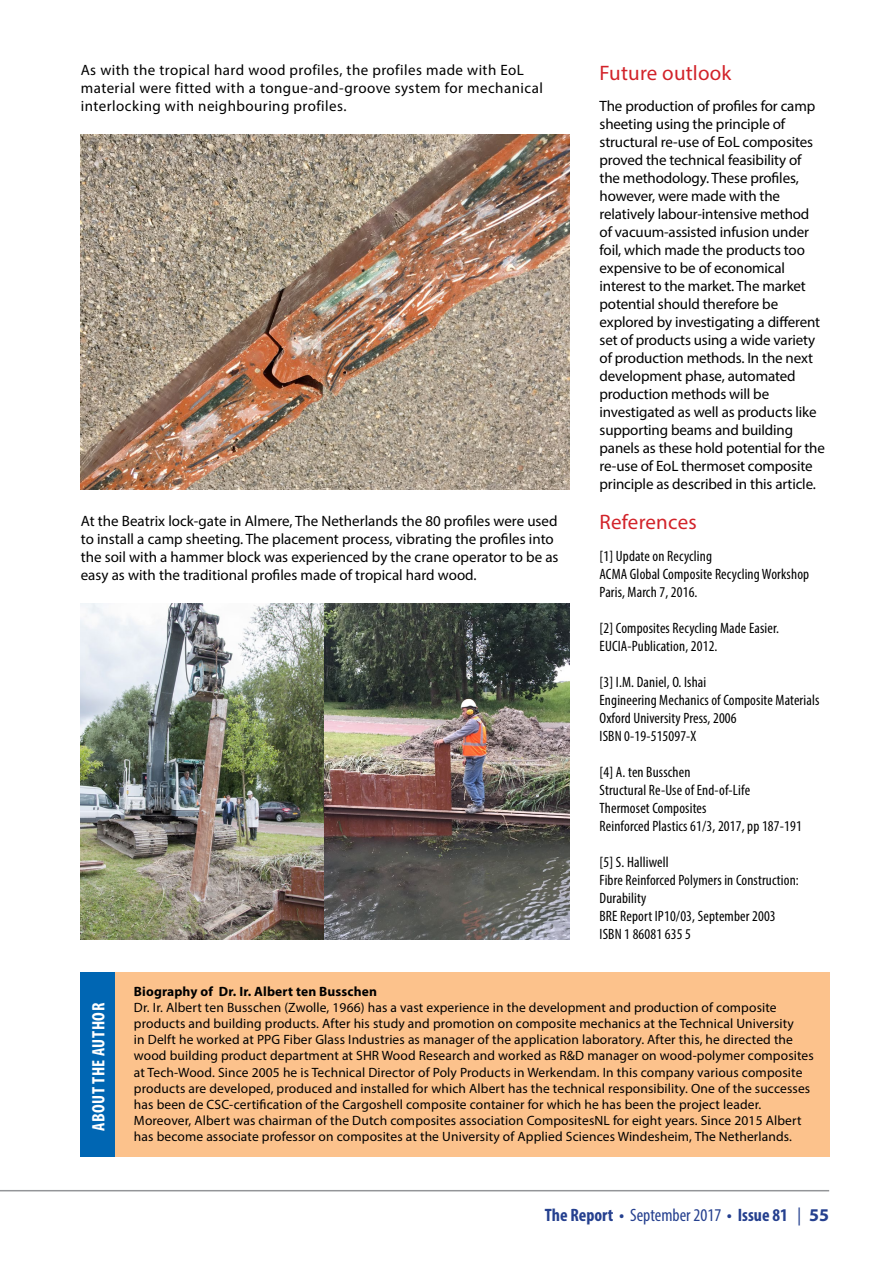
<style>
.page{position:relative;width:893px;height:1263px;background:#fff}
.page>*{position:absolute;margin:0;border:0;box-sizing:border-box;transform-origin:0 0}
.t1{font:21px "Myriad Pro";letter-spacing:.01em;color:#d2232a}
.t2{font:700 condensed 18px "Myriad Pro";color:#25408f}
.t3{font:700 condensed 18px "Myriad Pro";letter-spacing:.03em;color:#fff}
.t4{font:15px/18px "Myriad Pro";letter-spacing:-.01em;color:#000}
.t5{font:condensed 15px/18px "Myriad Pro";letter-spacing:.01em;color:#000}
.t6{font:15px/18px "Myriad Pro";letter-spacing:.03em;color:#000}
.t7{font:13.5px/16.2px "Myriad Pro";letter-spacing:.01em;color:#000}
.t8{font:700 13.5px "Myriad Pro";letter-spacing:.01em;color:#000}
.s1{font-weight:400}
.s2{font-weight:400;font-stretch:normal}
.s3{font-stretch:normal}
</style>
<div class="page">
<hr style="left:0;top:1190px;width:829px;height:1px;background:#939598">
<div style="left:115px;top:972px;width:714px;height:185px;background:#fcc28c"></div>
<img style="left:81px;top:134px;width:489px;height:355px">
<img style="left:81px;top:604px;width:243px;height:335px">
<img style="left:324px;top:604px;width:246px;height:335px">
<div style="left:81px;top:972px;width:34px;height:185px;background:#0066b3"></div>
<p class="t6" style="left:81px;top:61px;width:464px">As with the tropical hard wood profiles, the profiles made with EoL material were fitted with a tongue-and-groove system for mechanical interlocking with neighbouring profiles.</p>
<p class="t4" style="left:81px;top:511px;width:479px">At the Beatrix lock-gate in Almere, The Netherlands the 80 profiles were used to install a camp sheeting. The placement process, vibrating the profiles into the soil with a hammer block was experienced by the crane operator to be as easy as with the traditional profiles made of tropical hard wood.</p>
<h1 class="t1" style="left:600px;top:60px;width:133px">Future outlook</h1>
<p class="t4" style="left:600px;top:97px;width:227px">The production of profiles for camp sheeting using the principle of structural re-use of EoL composites proved the technical feasibility of the methodology. These profiles, however, were made with the relatively labour-intensive method of vacuum-assisted infusion under foil, which made the products too expensive to be of economical interest to the market. The market potential should therefore be explored by investigating a different set of products using a wide variety of production methods. In the next development phase, automated production methods will be investigated as well as products like supporting beams and building panels as these hold potential for the re-use of EoL thermoset composite principle as described in this article.</p>
<h1 class="t1" style="left:600px;top:509px;width:99px">References</h1>
<p class="t5" style="left:600px;top:547px;width:211px">[1] Update on Recycling<br>ACMA Global Composite Recycling Workshop<br>Paris, March 7, 2016.</p>
<p class="t5" style="left:600px;top:619px;width:181px">[2] Composites Recycling Made Easier.<br>EUCIA-Publication, 2012.</p>
<p class="t5" style="left:600px;top:673px;width:221px">[3] I.M. Daniel, O. Ishai<br>Engineering Mechanics of Composite Materials<br>Oxford University Press, 2006<br>ISBN 0-19-515097-X</p>
<p class="t5" style="left:600px;top:763px;width:204px">[4] A. ten Busschen<br>Structural Re-Use of End-of-Life<br>Thermoset Composites<br>Reinforced Plastics 61/3, 2017, pp 187-191</p>
<p class="t5" style="left:600px;top:853px;width:201px">[5] S. Halliwell<br>Fibre Reinforced Polymers in Construction:<br>Durability<br>BRE Report IP10/03, September 2003<br>ISBN 1 86081 635 5</p>
<p class="t3" style="left:87px;top:1131px;width:130px;rotate:-90deg">About the author</p>
<p class="t8" style="left:134px;top:982px;width:245px">Biography of Dr. Ir. Albert ten Busschen</p>
<p class="t7" style="left:134px;top:999px;width:681px">Dr. Ir. Albert ten Busschen (Zwolle, 1966) has a vast experience in the development and production of composite products and building products. After his study and promotion on composite mechanics at the Technical University<br>in Delft he worked at PPG Fiber Glass Industries as manager of the application laboratory. After this, he directed the wood building product department at SHR Wood Research and worked as R&amp;D manager on wood-polymer composites at Tech-Wood. Since 2005 he is Technical Director of Poly Products in Werkendam. In this company various composite products are developed, produced and installed for which Albert has the technical responsibility. One of the successes has been de CSC-certification of the Cargoshell composite container for which he has been the project leader.<br>Moreover, Albert was chairman of the Dutch composites association CompositesNL for eight years. Since 2015 Albert has become associate professor on composites at the University of Applied Sciences Windesheim, The Netherlands.</p>
<p class="t2" style="left:545px;top:1204px;width:286px">The Report • <span class="s1">September 2017</span> • Issue 81 <span class="s2">|</span> <span class="s3">55</span></p>
</div>
